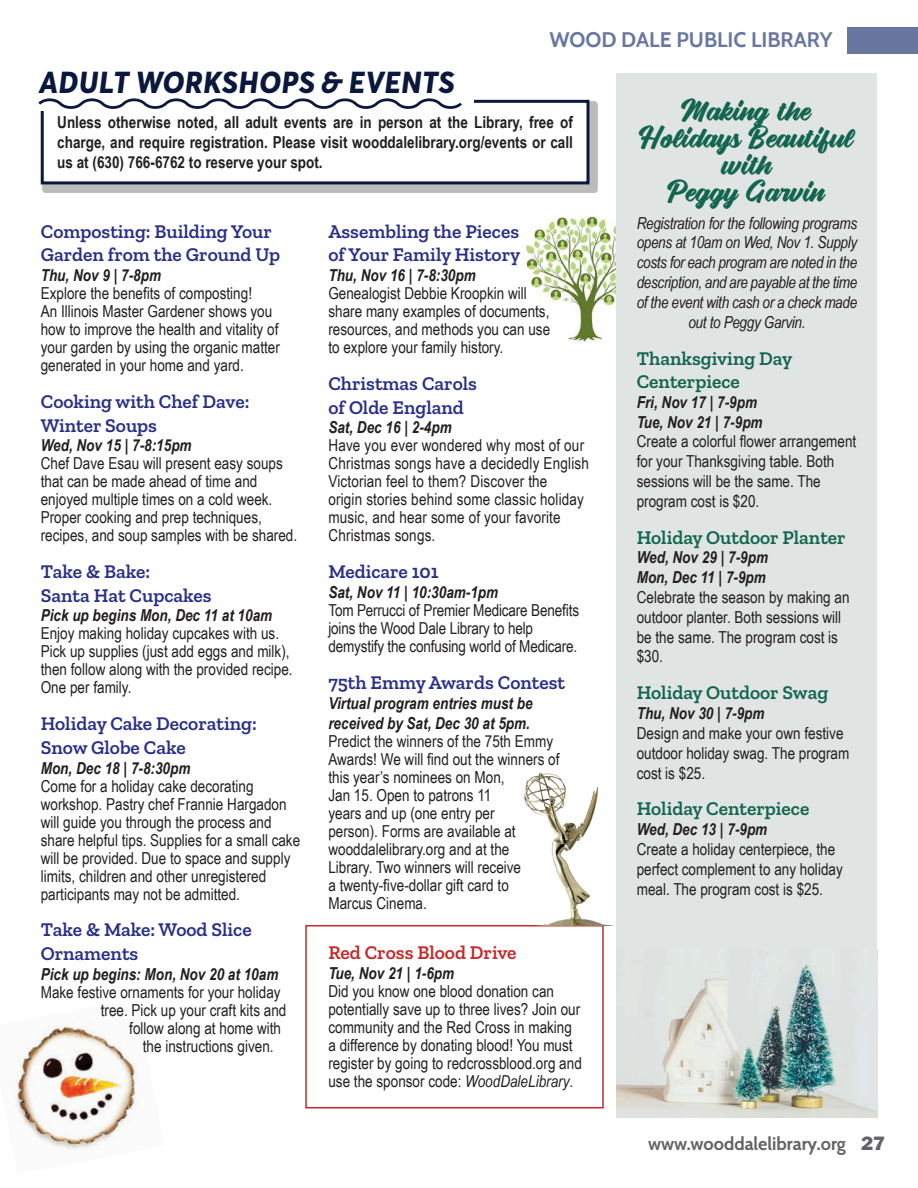
<style>
.page{position:relative;width:918px;height:1188px;background:#fff}
.page>*{position:absolute;margin:0;border:0;box-sizing:border-box;transform-origin:0 0}
.t1{font:800 30px "Averta Demo PE";letter-spacing:.01em;color:#0a183d}
.t2{font:22.5px/27px "AL Vigrand Bold";color:#12654e;text-align:center}
.t3{font:700 21px "Cabin";color:#6777a0}
.t4{font:600 19.5px/23.4px "Zilla Slab";color:#2a3088}
.t5{font:600 19.5px/23.4px "Zilla Slab";color:#12654e}
.t6{font:600 19.5px "Zilla Slab";color:#c72829}
.t7{font:700 18px "Cabin";color:#636366}
.t8{font:900 18px "Libre Franklin";color:#636366}
.t9{font:16.5px/18px "Arial Narrow";color:#231f20}
.t10{font:italic 700 16.5px/19.8px "Arial Narrow";color:#231f20}
.t11{font:italic 16.5px/19.8px "Arial Narrow";letter-spacing:-.02em;color:#231f20;text-align:center}
.t12{font:700 16.5px/19.8px "Arial Narrow";color:#231f20;text-align:justify}
.s1{font-style:italic}
</style>
<div class="page">
<div style="left:305px;top:925px;width:299px;height:183px;border:2px solid #c72829"></div>
<img style="left:13px;top:1020px;width:125px;height:132px">
<img style="left:522px;top:211px;width:94px;height:131px">
<div style="left:847px;top:27px;width:71px;height:27px;background:#6777a0"></div>
<div style="left:42px;top:101px;width:556px;height:92px;background:#bdbcbc"></div>
<svg style="left:40px;top:99px;width:551px;height:87px;background:#efeff2"></svg>
<div style="left:39px;top:64px;width:435px;height:47px;background:#fff"></div>
<svg style="left:38px;top:98px;width:427px;height:15px"></svg>
<div style="left:616px;top:73px;width:262px;height:1045px;background:#e0e4e3"></div>
<img style="left:616px;top:961px;width:262px;height:157px">
<img style="left:522px;top:772px;width:92px;height:154px">
<p class="t1" style="left:39px;top:64px;width:417px">ADULT WORKSHOPS &amp; EVENTS</p>
<p class="t3" style="left:549px;top:23px;width:285px">WOOD DALE PUBLIC LIBRARY</p>
<p class="t12" style="left:57px;top:112px;width:517px">Unless otherwise noted, all adult events are in person at the Library, free of charge, and require registration. Please visit wooddalelibrary.org/events or call us at (630) 766-6762 to reserve your spot.</p>
<p class="t4" style="left:41px;top:220px;width:241px">Composting: Building Your<br>Garden from the Ground Up</p>
<p class="t10" style="left:41px;top:265px;width:122px">Thu, Nov 9 | 7-8pm</p>
<p class="t9" style="left:41px;top:284px;width:241px">Explore the benefits of composting!<br>An Illinois Master Gardener shows you how to improve the health and vitality of your garden by using the organic matter generated in your home and yard.</p>
<p class="t4" style="left:41px;top:390px;width:210px">Cooking with Chef Dave:<br>Winter Soups</p>
<p class="t10" style="left:41px;top:435px;width:152px">Wed, Nov 15 | 7-8:15pm</p>
<p class="t9" style="left:41px;top:454px;width:258px">Chef Dave Esau will present easy soups that can be made ahead of time and enjoyed multiple times on a cold week.<br>Proper cooking and prep techniques, recipes, and soup samples with be shared.</p>
<p class="t4" style="left:41px;top:560px;width:172px">Take &amp; Bake:<br>Santa Hat Cupcakes</p>
<p class="t10" style="left:41px;top:605px;width:233px">Pick up begins Mon, Dec 11 at 10am</p>
<p class="t9" style="left:41px;top:624px;width:253px">Enjoy making holiday cupcakes with us.<br>Pick up supplies (just add eggs and milk), then follow along with the provided recipe.<br>One per family.</p>
<p class="t4" style="left:41px;top:712px;width:218px">Holiday Cake Decorating:<br>Snow Globe Cake</p>
<p class="t10" style="left:41px;top:757px;width:151px">Mon, Dec 18 | 7-8:30pm</p>
<p class="t9" style="left:41px;top:776px;width:261px">Come for a holiday cake decorating workshop. Pastry chef Frannie Hargadon will guide you through the process and share helpful tips. Supplies for a small cake will be provided. Due to space and supply limits, children and other unregistered participants may not be admitted.</p>
<p class="t4" style="left:41px;top:918px;width:212px">Take &amp; Make: Wood Slice<br>Ornaments</p>
<p class="t10" style="left:41px;top:963px;width:239px">Pick up begins: Mon, Nov 20 at 10am</p>
<p class="t9" style="left:41px;top:982px;width:241px">Make festive ornaments for your holiday</p>
<p class="t9" style="left:101px;top:1000px;width:187px">tree. Pick up your craft kits and</p>
<p class="t9" style="left:129px;top:1018px;width:153px">follow along at home with</p>
<p class="t9" style="left:143px;top:1036px;width:132px">the instructions given.</p>
<p class="t4" style="left:328px;top:220px;width:193px">Assembling the Pieces of Your Family History</p>
<p class="t10" style="left:328px;top:265px;width:149px">Thu, Nov 16 | 7-8:30pm</p>
<p class="t9" style="left:328px;top:284px;width:223px">Genealogist Debbie Kroopkin will share many examples of documents, resources, and methods you can use to explore your family history.</p>
<p class="t4" style="left:328px;top:372px;width:150px">Christmas Carols of Olde England</p>
<p class="t10" style="left:328px;top:417px;width:125px">Sat, Dec 16 | 2-4pm</p>
<p class="t9" style="left:328px;top:436px;width:262px">Have you ever wondered why most of our Christmas songs have a decidedly English Victorian feel to them? Discover the<br>origin stories behind some classic holiday music, and hear some of your favorite Christmas songs.</p>
<p class="t4" style="left:328px;top:560px;width:112px">Medicare 101</p>
<p class="t10" style="left:328px;top:582px;width:171px">Sat, Nov 11 | 10:30am-1pm</p>
<p class="t9" style="left:328px;top:601px;width:252px">Tom Perrucci of Premier Medicare Benefits joins the Wood Dale Library to help demystify the confusing world of Medicare.</p>
<p class="t4" style="left:328px;top:671px;width:238px">75th Emmy Awards Contest</p>
<p class="t10" style="left:328px;top:692px;width:206px">Virtual program entries must be received by Sat, Dec 30 at 5pm.</p>
<p class="t9" style="left:328px;top:731px;width:233px">Predict the winners of the 75th Emmy<br>Awards! We will find out the winners of this year’s nominees on Mon,<br>Jan 15. Open to patrons 11<br>years and up (one entry per<br>person). Forms are available at wooddalelibrary.org and at the<br>Library. Two winners will receive<br>a twenty-five-dollar gift card to<br>Marcus Cinema.</p>
<p class="t6" style="left:328px;top:942px;width:190px">Red Cross Blood Drive</p>
<p class="t10" style="left:328px;top:962px;width:127px">Tue, Nov 21 | 1-6pm</p>
<p class="t9" style="left:328px;top:981px;width:255px">Did you know one blood donation can potentially save up to three lives? Join our community and the Red Cross in making a difference by donating blood! You must register by going to redcrossblood.org and use the sponsor code: <span class="s1">WoodDaleLibrary</span>.</p>
<p class="t2" style="left:641px;top:100px;width:214px">Making the<br>Holidays Beautiful with<br>Peggy Garvin</p>
<p class="t11" style="left:637px;top:213px;width:222px">Registration for the following programs opens at 10am on Wed, Nov 1. Supply costs for each program are noted in the description, and are payable at the time of the event with cash or a check made out to Peggy Garvin.</p>
<p class="t5" style="left:637px;top:346px;width:157px">Thanksgiving Day<br>Centerpiece</p>
<p class="t10" style="left:637px;top:391px;width:122px">Fri, Nov 17 | 7-9pm</p>
<p class="t10" style="left:637px;top:411px;width:127px">Tue, Nov 21 | 7-9pm</p>
<p class="t9" style="left:637px;top:431px;width:221px;line-height:19.8px">Create a colorful flower arrangement for your Thanksgiving table. Both sessions will be the same. The program cost is $20.</p>
<p class="t5" style="left:637px;top:525px;width:210px">Holiday Outdoor Planter</p>
<p class="t10" style="left:637px;top:547px;width:133px">Wed, Nov 29 | 7-9pm</p>
<p class="t10" style="left:637px;top:567px;width:131px">Mon, Dec 11 | 7-9pm</p>
<p class="t9" style="left:637px;top:587px;width:214px;line-height:19.8px">Celebrate the season by making an outdoor planter. Both sessions will be the same. The program cost is $30.</p>
<p class="t5" style="left:637px;top:681px;width:193px">Holiday Outdoor Swag</p>
<p class="t10" style="left:637px;top:703px;width:129px">Thu, Nov 30 | 7-9pm</p>
<p class="t9" style="left:637px;top:723px;width:214px;line-height:19.8px">Design and make your own festive outdoor holiday swag. The program cost is $25.</p>
<p class="t5" style="left:637px;top:797px;width:174px">Holiday Centerpiece</p>
<p class="t10" style="left:637px;top:819px;width:132px">Wed, Dec 13 | 7-9pm</p>
<p class="t9" style="left:637px;top:839px;width:208px;line-height:19.8px">Create a holiday centerpiece, the perfect complement to any holiday meal. The program cost is $25.</p>
<p class="t7" style="left:648px;top:1129px;width:199px">www.wooddalelibrary.org</p>
<p class="t8" style="left:861px;top:1133px;width:25px">27</p>
</div>
